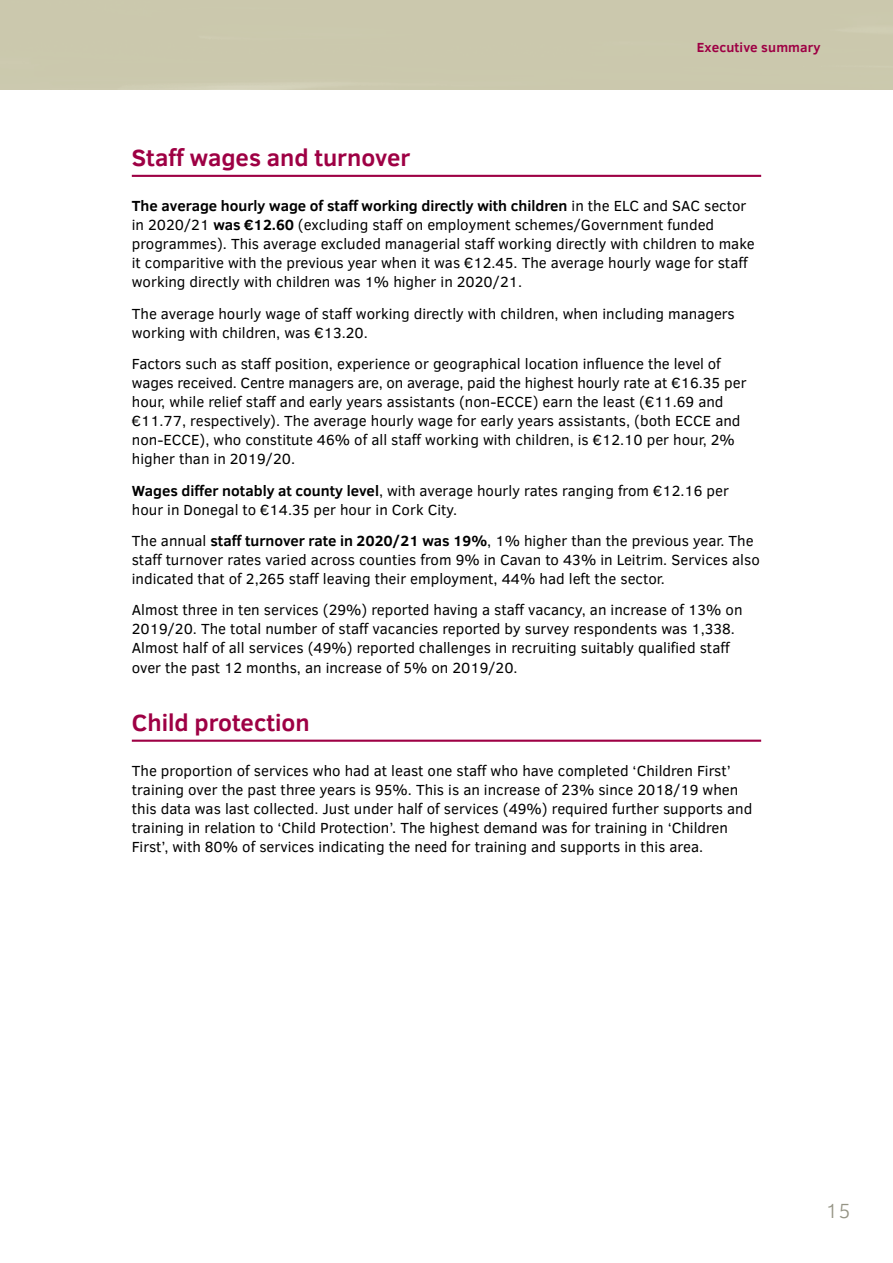
<style>
.page{position:relative;width:893px;height:1263px;background:#fff}
.page>*{position:absolute;margin:0;border:0;box-sizing:border-box;transform-origin:0 0}
.Subhead-Ex_Sum{font:700 24px "Clear Sans";color:#9e0044}
.t1{font:300 21px "Clear Sans";color:#959485}
.Body{font:15px/19.2px "Clear Sans";color:#000}
.t2{font:700 13.5px "Clear Sans";letter-spacing:.01em;color:#9e0044}
.s1{font-weight:700}
</style>
<div class="page">
<hr style="left:132px;top:175px;width:629px;height:2px;background:#9e0044">
<hr style="left:132px;top:740px;width:629px;height:2px;background:#9e0044">
<p class="t2" style="left:697px;top:38px;width:125px">Executive summary</p>
<p class="Subhead-Ex_Sum" style="left:132px;top:140px;width:280px">Staff wages and turnover</p>
<p class="Body" style="left:132px;top:196px;width:624px"><span class="s1">The average hourly wage of staff working directly with children</span> in the ELC and SAC sector in 2020/21 <span class="s1">was €12.60</span> (excluding staff on employment schemes/Government funded programmes). This average excluded managerial staff working directly with children to make it comparitive with the previous year when it was €12.45. The average hourly wage for staff working directly with children was 1% higher in 2020/21.</p>
<p class="Body" style="left:132px;top:304px;width:604px">The average hourly wage of staff working directly with children, when including managers working with children, was €13.20.</p>
<p class="Body" style="left:132px;top:354px;width:616px">Factors such as staff position, experience or geographical location influence the level of wages received. Centre managers are, on average, paid the highest hourly rate at €16.35 per hour, while relief staff and early years assistants (non-ECCE) earn the least (€11.69 and €11.77, respectively). The average hourly wage for early years assistants, (both ECCE and non-ECCE), who constitute 46% of all staff working with children, is €12.10 per hour, 2% higher than in 2019/20.</p>
<p class="Body" style="left:132px;top:481px;width:599px"><span class="s1">Wages differ notably at county level</span>, with average hourly rates ranging from €12.16 per hour in Donegal to €14.35 per hour in Cork City.</p>
<p class="Body" style="left:132px;top:531px;width:629px">The annual <span class="s1">staff turnover rate in 2020/21 was 19%</span>, 1% higher than the previous year. The staff turnover rates varied across counties from 9% in Cavan to 43% in Leitrim. Services also indicated that of 2,265 staff leaving their employment, 44% had left the sector.</p>
<p class="Body" style="left:132px;top:600px;width:612px">Almost three in ten services (29%) reported having a staff vacancy, an increase of 13% on 2019/20. The total number of staff vacancies reported by survey respondents was 1,338.<br>Almost half of all services (49%) reported challenges in recruiting suitably qualified staff over the past 12 months, an increase of 5% on 2019/20.</p>
<p class="Subhead-Ex_Sum" style="left:132px;top:705px;width:179px">Child protection</p>
<p class="Body" style="left:132px;top:761px;width:622px">The proportion of services who had at least one staff who have completed ‘Children First’ training over the past three years is 95%. This is an increase of 23% since 2018/19 when this data was last collected. Just under half of services (49%) required further supports and training in relation to ‘Child Protection’. The highest demand was for training in ‘Children First’, with 80% of services indicating the need for training and supports in this area.</p>
<h2 class="t1" style="left:825px;top:1196px;width:26px">15</h2>
</div>
